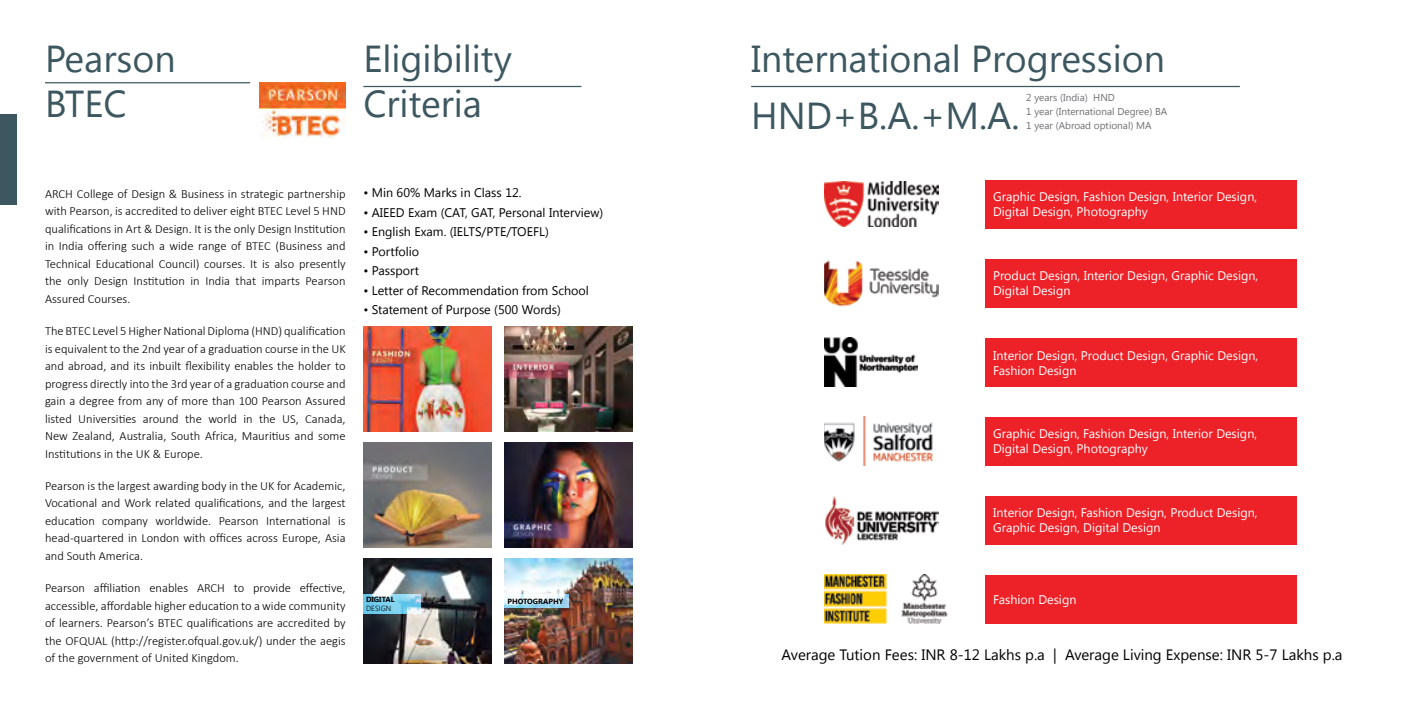
<style>
.page{position:relative;width:1418px;height:709px;background:#fff}
.page>*{position:absolute;margin:0;border:0;box-sizing:border-box;transform-origin:0 0}
.t1{font:37.5px/45px "Segoe UI";color:#3d5760}
.t2{font:15px "Segoe UI";color:#000}
.t3{font:300 12.5px/17.5px "Calibri";color:#000;text-align:justify}
.t4{font:12.5px/15px "Segoe UI";color:#fff}
.t5{font:12.5px "Segoe UI";color:#000}
.t6{font:10px/13.8px "Segoe UI";color:#6d6e71}
.t7{font:700 7.5px "Segoe UI";color:#000}
.t8{font:300 7.5px "Segoe UI";color:#000}
</style>
<div class="page">
<hr style="left:45px;top:82px;width:205px;height:1px;background:#3d5760">
<div style="left:0;top:114px;width:16px;height:91px;background:#3d5760"></div>
<img style="left:259px;top:82px;width:86px;height:56px">
<hr style="left:363px;top:86px;width:218px;height:1px;background:#3d5760">
<img style="left:363px;top:327px;width:128px;height:104px">
<img style="left:504px;top:327px;width:128px;height:104px">
<img style="left:363px;top:443px;width:128px;height:104px">
<img style="left:504px;top:443px;width:128px;height:105px">
<img style="left:504px;top:559px;width:128px;height:104px">
<svg style="left:504px;top:594px;width:64px;height:13px"></svg>
<img style="left:363px;top:559px;width:128px;height:104px">
<svg style="left:363px;top:594px;width:57px;height:19px"></svg>
<hr style="left:751px;top:86px;width:488px;height:1px;background:#3d5760">
<img style="left:824px;top:182px;width:114px;height:45px">
<div style="left:985px;top:180px;width:311px;height:48px;background:#ec2228"></div>
<img style="left:824px;top:417px;width:109px;height:49px">
<div style="left:985px;top:417px;width:311px;height:49px;background:#ec2228"></div>
<img style="left:825px;top:496px;width:113px;height:49px">
<div style="left:985px;top:496px;width:311px;height:49px;background:#ec2228"></div>
<img style="left:824px;top:338px;width:93px;height:49px">
<div style="left:985px;top:338px;width:311px;height:49px;background:#ec2228"></div>
<img style="left:824px;top:260px;width:114px;height:47px">
<div style="left:985px;top:259px;width:311px;height:48px;background:#ec2228"></div>
<img style="left:824px;top:575px;width:63px;height:49px">
<img style="left:901px;top:575px;width:47px;height:49px">
<div style="left:985px;top:575px;width:311px;height:49px;background:#ec2228"></div>
<h1 class="t1" style="left:45px;top:35px;width:132px">Pearson<br>BTEC</h1>
<h1 class="t1" style="left:363px;top:35px;width:150px">Eligibility<br>Criteria</h1>
<p class="t3" style="left:45px;top:185px;width:302px">ARCH College of Design &amp; Business in strategic partnership with Pearson, is accredited to deliver eight BTEC Level 5 HND qualifications in Art &amp; Design. It is the only Design Institution in India offering such a wide range of BTEC (Business and Technical Educational Council) courses. It is also presently the only Design Institution in India that imparts Pearson Assured Courses.</p>
<p class="t3" style="left:45px;top:322px;width:302px">The BTEC Level 5 Higher National Diploma (HND) qualification is equivalent to the 2nd year of a graduation course in the UK and abroad, and its inbuilt flexibility enables the holder to progress directly into the 3rd year of a graduation course and gain a degree from any of more than 100 Pearson Assured listed Universities around the world in the US, Canada, New Zealand, Australia, South Africa, Mauritius and some Institutions in the UK &amp; Europe.</p>
<p class="t3" style="left:45px;top:477px;width:302px">Pearson is the largest awarding body in the UK for Academic, Vocational and Work related qualifications, and the largest education company worldwide. Pearson International is head-quartered in London with offices across Europe, Asia and South America.</p>
<p class="t3" style="left:45px;top:579px;width:302px">Pearson affiliation enables ARCH to provide effective, accessible, affordable higher education to a wide community of learners. Pearson’s BTEC qualifications are accredited by the OFQUAL (http://register.ofqual.gov.uk/) under the aegis of the government of United Kingdom.</p>
<p class="t5" style="left:363px;top:184px;width:160px">• Min 60% Marks in Class 12.</p>
<p class="t5" style="left:363px;top:204px;width:241px">• AIEED Exam (CAT, GAT, Personal Interview)</p>
<p class="t5" style="left:363px;top:223px;width:187px">• English Exam. (IELTS/PTE/TOEFL)</p>
<p class="t5" style="left:363px;top:243px;width:57px">• Portfolio</p>
<p class="t5" style="left:363px;top:262px;width:57px">• Passport</p>
<p class="t5" style="left:363px;top:282px;width:227px">• Letter of Recommendation from School</p>
<p class="t5" style="left:363px;top:301px;width:199px">• Statement of Purpose (500 Words)</p>
<p class="t7" style="left:366px;top:594px;width:30px">DIGITAL</p>
<p class="t7" style="left:507px;top:596px;width:57px">PHOTOGRAPHY</p>
<p class="t8" style="left:366px;top:602px;width:27px">DESIGN</p>
<h1 class="t1" style="left:751px;top:29px;width:415px;line-height:56.2px">International Progression<br>HND+B.A.+M.A.</h1>
<p class="t6" style="left:1026px;top:90px;width:142px">2 years (India) HND<br>1 year (International Degree) BA<br>1 year (Abroad optional) MA</p>
<p class="t4" style="left:993px;top:189px;width:265px">Graphic Design, Fashion Design, Interior Design,<br>Digital Design, Photography</p>
<p class="t4" style="left:993px;top:268px;width:267px">Product Design, Interior Design, Graphic Design,<br>Digital Design</p>
<p class="t4" style="left:993px;top:347px;width:267px">Interior Design, Product Design, Graphic Design,<br>Fashion Design</p>
<p class="t4" style="left:993px;top:426px;width:265px">Graphic Design, Fashion Design, Interior Design,<br>Digital Design, Photography</p>
<p class="t4" style="left:993px;top:505px;width:266px">Interior Design, Fashion Design, Product Design,<br>Graphic Design, Digital Design</p>
<p class="t4" style="left:993px;top:591px;width:85px">Fashion Design</p>
<p class="t2" style="left:781px;top:644px;width:562px">Average Tution Fees: INR 8-12 Lakhs p.a | Average Living Expense: INR 5-7 Lakhs p.a</p>
</div>
